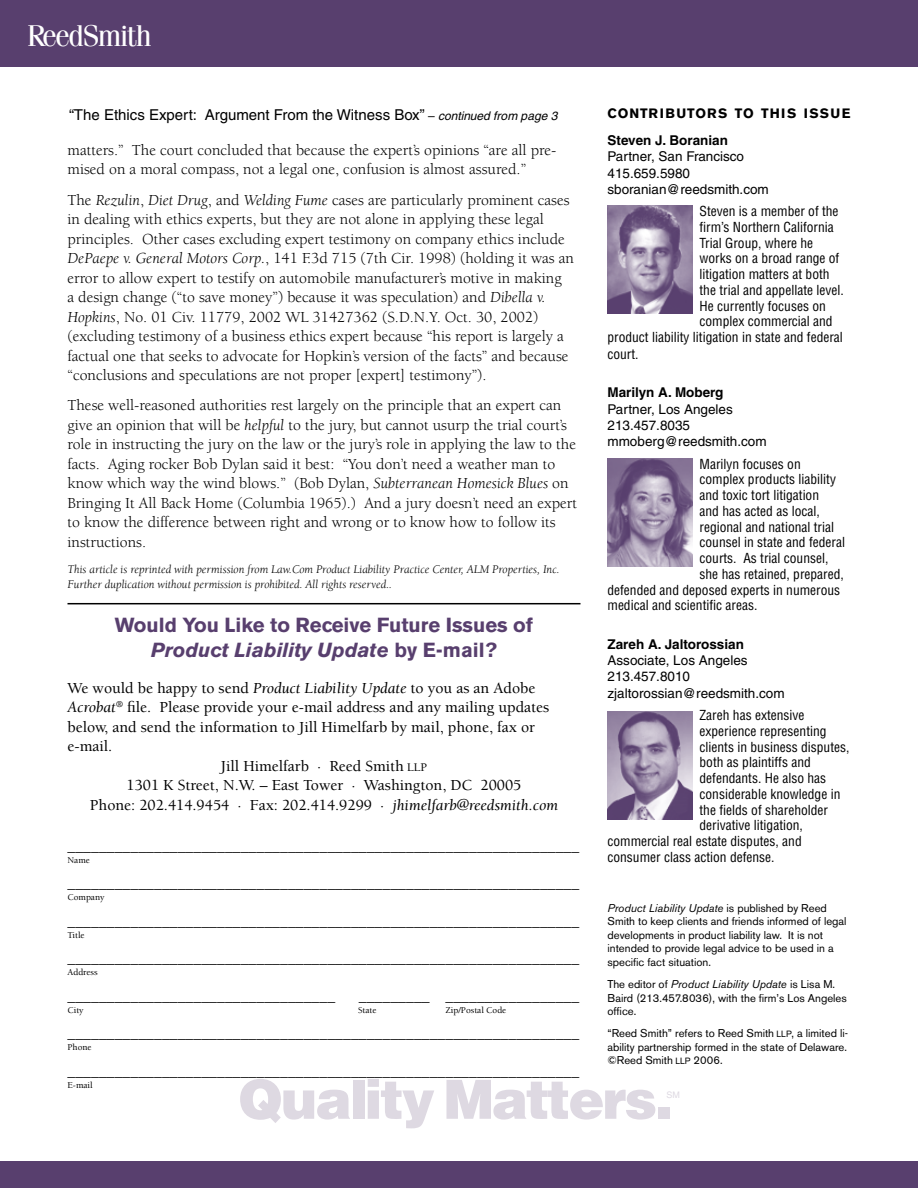
<style>
.page{position:relative;width:918px;height:1188px;background:#fff}
.page>*{position:absolute;margin:0;border:0;box-sizing:border-box;transform-origin:0 0}
.t1{font:900 54px "Helvetica LT Std";letter-spacing:-.04em;color:#ded9e2}
.t2{font:30px "Fenice";letter-spacing:-.055em;color:#fff}
.t3{font:700 20.25px/24.3px "Akzidenz Grotesk BE";color:#583f6e;text-align:center}
.body_text{font:15.75px/19.5px "Berkeley";color:#000}
.body_text-2{font:500 15.75px/19.5px "Berkeley";color:#000}
.t4{font:15px "Helvetica";color:#000}
.body_text-3{font:condensed 13.5px "Helvetica LT Std";color:#000}
.body_text-4{font:13.5px/16.2px "Helvetica";color:#000}
.t5{font:700 13.5px "Akzidenz Grotesk BE";letter-spacing:.09em;color:#000}
.body_text-5{font:italic 12px/15px "Berkeley";color:#000}
.t6{font:11.25px/13.5px "Akzidenz Grotesk BE";color:#000}
.body_text-6{font:500 9.15px "Berkeley";color:#000}
.t7{font:9px "Helvetica";color:#ded9e2}
.s1{font-size:12px}
.s2{font-style:italic;font-size:12px}
.s3{font-weight:700}
.s4{font-style:italic}
.s5{font-weight:400;font-style:italic}
.s6{font-size:9px}
</style>
<div class="page">
<div style="left:0;top:1161px;width:918px;height:27px;background:#583f6e"></div>
<div style="left:0;top:0;width:918px;height:68px;background:#583f6e"></div>
<hr style="left:68px;top:603px;width:512px;height:1px;background:#000">
<img style="left:608px;top:711px;width:85px;height:108px">
<img style="left:608px;top:205px;width:85px;height:108px">
<img style="left:608px;top:459px;width:85px;height:108px">
<h2 class="t2" style="left:27px;top:17px;width:127px">ReedSmith</h2>
<p class="t4" style="left:69px;top:106px;width:490px">“The Ethics Expert: Argument From the Witness Box” <span class="s1">–</span> <span class="s2">continued from page 3</span></p>
<p class="t5" style="left:608px;top:106px;width:244px">CONTRIBUTORS TO THIS ISSUE</p>
<p class="body_text-4" style="left:608px;top:132px;width:163px"><span class="s3">Steven J. Boranian<br></span>Partner, San Francisco<br>415.659.5980 sboranian@reedsmith.com</p>
<p class="body_text-3" style="left:700px;top:203px;width:141px">Steven is a member of the</p>
<p class="body_text-3" style="left:700px;top:219px;width:136px">firm’s Northern California</p>
<p class="body_text-3" style="left:700px;top:234px;width:115px">Trial Group, where he</p>
<p class="body_text-3" style="left:700px;top:250px;width:141px">works on a broad range of</p>
<p class="body_text-3" style="left:700px;top:266px;width:132px">litigation matters at both</p>
<p class="body_text-3" style="left:700px;top:282px;width:146px">the trial and appellate level.</p>
<p class="body_text-3" style="left:700px;top:297px;width:128px">He currently focuses on</p>
<p class="body_text-3" style="left:700px;top:313px;width:135px">complex commercial and</p>
<p class="body_text-3" style="left:608px;top:329px;width:237px">product liability litigation in state and federal</p>
<p class="body_text-3" style="left:608px;top:345px;width:33px">court.</p>
<p class="body_text-4" style="left:608px;top:385px;width:161px"><span class="s3">Marilyn A. Moberg<br></span>Partner, Los Angeles<br>213.457.8035 mmoberg@reedsmith.com</p>
<p class="body_text-3" style="left:700px;top:455px;width:103px">Marilyn focuses on</p>
<p class="body_text-3" style="left:700px;top:471px;width:138px">complex products liability</p>
<p class="body_text-3" style="left:700px;top:487px;width:121px">and toxic tort litigation</p>
<p class="body_text-3" style="left:700px;top:502px;width:122px">and has acted as local,</p>
<p class="body_text-3" style="left:700px;top:518px;width:136px">regional and national trial</p>
<p class="body_text-3" style="left:700px;top:534px;width:147px">counsel in state and federal</p>
<p class="body_text-3" style="left:700px;top:550px;width:130px">courts. As trial counsel,</p>
<p class="body_text-3" style="left:700px;top:565px;width:146px">she has retained, prepared,</p>
<p class="body_text-3" style="left:608px;top:581px;width:234px">defended and deposed experts in numerous</p>
<p class="body_text-3" style="left:608px;top:597px;width:151px">medical and scientific areas.</p>
<p class="body_text-4" style="left:608px;top:636px;width:179px"><span class="s3">Zareh A. Jaltorossian<br></span>Associate, Los Angeles<br>213.457.8010 zjaltorossian@reedsmith.com</p>
<p class="body_text-3" style="left:700px;top:707px;width:106px">Zareh has extensive</p>
<p class="body_text-3" style="left:700px;top:722px;width:129px">experience representing</p>
<p class="body_text-3" style="left:700px;top:738px;width:151px">clients in business disputes,</p>
<p class="body_text-3" style="left:700px;top:754px;width:113px">both as plaintiffs and</p>
<p class="body_text-3" style="left:700px;top:770px;width:128px">defendants. He also has</p>
<p class="body_text-3" style="left:700px;top:785px;width:142px">considerable knowledge in</p>
<p class="body_text-3" style="left:700px;top:801px;width:130px">the fields of shareholder</p>
<p class="body_text-3" style="left:700px;top:817px;width:105px">derivative litigation,</p>
<p class="body_text-3" style="left:608px;top:833px;width:196px">commercial real estate disputes, and</p>
<p class="body_text-3" style="left:608px;top:849px;width:169px">consumer class action defense.</p>
<p class="body_text" style="left:68px;top:140px;width:491px">matters.” The court concluded that because the expert’s opinions “are all pre&shy;mised on a moral compass, not a legal one, confusion is almost assured.”</p>
<p class="body_text" style="left:68px;top:190px;width:508px">The <span class="s4">Rezulin</span>, <span class="s4">Diet Drug</span>, and <span class="s4">Welding Fume</span> cases are particularly prominent cases in dealing with ethics experts, but they are not alone in applying these legal principles. Other cases excluding expert testimony on company ethics include <span class="s4">DePaepe v. General Motors Corp.</span>, 141 F.3d 715 (7th Cir. 1998) (holding it was an error to allow expert to testify on automobile manufacturer’s motive in making<br>a design change (“to save money”) because it was speculation) and <span class="s4">Dibella v.<br>Hopkins</span>, No. 01 Civ. 11779, 2002 WL 31427362 (S.D.N.Y. Oct. 30, 2002) (excluding testimony of a business ethics expert because “his report is largely a factual one that seeks to advocate for Hopkin’s version of the facts” and because “conclusions and speculations are not proper [expert] testimony”).</p>
<p class="body_text" style="left:68px;top:396px;width:511px">These well-reasoned authorities rest largely on the principle that an expert can give an opinion that will be <span class="s4">helpful</span> to the jury, but cannot usurp the trial court’s role in instructing the jury on the law or the jury’s role in applying the law to the facts. Aging rocker Bob Dylan said it best: “You don’t need a weather man to know which way the wind blows.” (Bob Dylan, <span class="s4">Subterranean Homesick Blues</span> on Bringing It All Back Home (Columbia 1965).) And a jury doesn’t need an expert to know the difference between right and wrong or to know how to follow its instructions.</p>
<p class="body_text-5" style="left:68px;top:562px;width:494px">This article is reprinted with permission from Law.Com Product Liability Practice Center, ALM Properties, Inc.<br>Further duplication without permission is prohibited. All rights reserved..</p>
<p class="t3" style="left:115px;top:613px;width:420px">Would You Like to Receive Future Issues of<br><span class="s4">Product Liability Update</span> by E-mail?</p>
<p class="body_text-2" style="left:68px;top:678px;width:483px">We would be happy to send <span class="s5">Product Liability Update</span> to you as an Adobe <span class="s5">Acrobat</span><sup>®</sup> file. Please provide your e-mail address and any mailing updates below, and send the information to Jill Himelfarb by mail, phone, fax or e-mail.</p>
<p class="body_text-2" style="left:127px;top:756px;width:396px;text-align:center">Jill Himelfarb · Reed Smith <span class="s1">LLP<br></span>1301 K Street, N.W. – East Tower · Washington, DC 20005</p>
<p class="body_text-2" style="left:90px;top:795px;width:470px">Phone: 202.414.9454 · Fax: 202.414.9299 · <span class="s5">jhimelfarb@reedsmith.com</span></p>
<p class="body_text-2" style="left:68px;top:836px;width:513px">_________________________________________________________________</p>
<p class="body_text-6" style="left:68px;top:855px;width:24px">Name</p>
<p class="body_text-2" style="left:68px;top:874px;width:513px">_________________________________________________________________</p>
<p class="body_text-6" style="left:68px;top:893px;width:39px">Company</p>
<p class="body_text-2" style="left:68px;top:911px;width:513px">_________________________________________________________________</p>
<p class="body_text-6" style="left:68px;top:930px;width:19px">Title</p>
<p class="body_text-2" style="left:68px;top:949px;width:513px">_________________________________________________________________</p>
<p class="body_text-6" style="left:68px;top:968px;width:32px">Address</p>
<p class="body_text-2" style="left:68px;top:986px;width:269px">__________________________________</p>
<p class="body_text-2" style="left:359px;top:986px;width:222px">_________ _________________</p>
<p class="body_text-6" style="left:68px;top:1005px;width:18px">City</p>
<p class="body_text-6" style="left:358px;top:1005px;width:20px">State</p>
<p class="body_text-6" style="left:445px;top:1005px;width:62px">Zip/Postal Code</p>
<p class="body_text-2" style="left:68px;top:1024px;width:513px">_________________________________________________________________</p>
<p class="body_text-6" style="left:68px;top:1043px;width:26px">Phone</p>
<p class="body_text-2" style="left:68px;top:1061px;width:513px">_________________________________________________________________</p>
<p class="body_text-6" style="left:68px;top:1080px;width:27px">E-mail</p>
<p class="t6" style="left:608px;top:901px;width:241px"><span class="s4">Product Liability Update</span> is published by Reed Smith to keep clients and friends informed of legal developments in product liability law. It is not intended to provide legal advice to be used in a specific fact situation.</p>
<p class="t6" style="left:608px;top:977px;width:241px">The editor of <span class="s4">Product Liability Update</span> is Lisa M.<br>Baird (213.457.8036), with the firm’s Los Angeles office.</p>
<p class="t6" style="left:608px;top:1027px;width:242px;text-align:justify">“Reed Smith” refers to Reed Smith <span class="s6">LLP</span>, a limited li&shy;ability partnership formed in the state of Delaware. ©Reed Smith <span class="s6">LLP</span> 2006.</p>
<p class="t1" style="left:238px;top:1064px;width:436px">Quality Matters.</p>
<p class="t7" style="left:666px;top:1089px;width:15px">SM</p>
</div>
